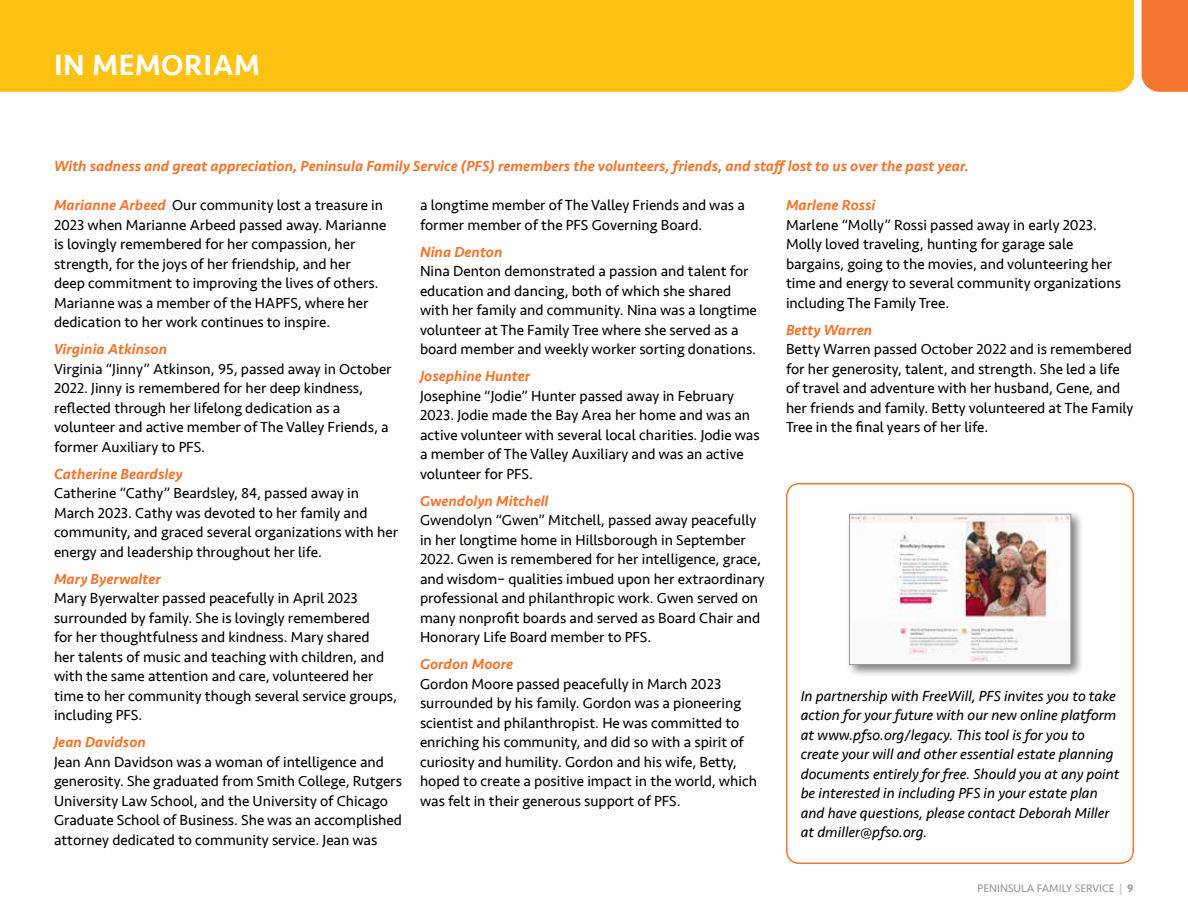
<style>
.page{position:relative;width:1188px;height:918px;background:#fff}
.page>*{position:absolute;margin:0;border:0;box-sizing:border-box;transform-origin:0 0}
.t1{font:500 30px "Seravek";letter-spacing:.02em;color:#fff}
.t2{font:15px/19.5px "Seravek";color:#000}
.t3{font:italic 15px/19.5px "Seravek";color:#000}
.t4{font:italic 500 15px "Seravek";color:#f4762e}
.t5{font:11.25px "Seravek";color:#939598}
.s1{font-weight:500;font-style:italic;color:#f4762e}
.s2{font-weight:300}
.s3{font-weight:500}
</style>
<div class="page">
<div style="left:0;top:0;width:1134px;height:92px;background:#ffc212"></div>
<div style="left:1142px;top:0;width:46px;height:92px;background:#f4762e"></div>
<div style="left:786px;top:483px;width:348px;height:381px;border:2px solid #f4762e;border-radius:13px"></div>
<div style="left:846px;top:511px;width:238px;height:166px;background:#000;opacity:.5"></div>
<img style="left:851px;top:516px;width:218px;height:147px">
<div style="left:849px;top:514px;width:222px;height:151px;border:1px solid #939598"></div>
<h1 class="t1" style="left:54px;top:47px;width:207px">IN MEMORIAM</h1>
<p class="t4" style="left:54px;top:157px;width:916px">With sadness and great appreciation, Peninsula Family Service (PFS) remembers the volunteers, friends, and staff lost to us over the past year.</p>
<p class="t2" style="left:54px;top:195px;width:334px"><span class="s1">Marianne Arbeed</span> Our community lost a treasure in 2023 when Marianne Arbeed passed away. Marianne is lovingly remembered for her compassion, her strength, for the joys of her friendship, and her<br>deep commitment to improving the lives of others.<br>Marianne was a member of the HAPFS, where her dedication to her work continues to inspire.</p>
<p class="t4" style="left:54px;top:340px;width:115px">Virginia Atkinson</p>
<p class="t2" style="left:54px;top:359px;width:339px">Virginia “Jinny” Atkinson, 95, passed away in October 2022. Jinny is remembered for her deep kindness, reflected through her lifelong dedication as a volunteer and active member of The Valley Friends, a former Auxiliary to PFS.</p>
<p class="t4" style="left:54px;top:464px;width:130px">Catherine Beardsley</p>
<p class="t2" style="left:54px;top:483px;width:346px">Catherine “Cathy” Beardsley, 84, passed away in March 2023. Cathy was devoted to her family and community, and graced several organizations with her energy and leadership throughout her life.</p>
<p class="t4" style="left:54px;top:569px;width:108px">Mary Byerwalter</p>
<p class="t2" style="left:54px;top:588px;width:345px">Mary Byerwalter passed peacefully in April 2023 surrounded by family. She is lovingly remembered<br>for her thoughtfulness and kindness. Mary shared<br>her talents of music and teaching with children, and with the same attention and care, volunteered her time to her community though several service groups, including PFS.</p>
<p class="t4" style="left:54px;top:733px;width:93px">Jean Davidson</p>
<p class="t2" style="left:54px;top:752px;width:350px">Jean Ann Davidson was a woman of intelligence and generosity. She graduated from Smith College, Rutgers University Law School, and the University of Chicago Graduate School of Business. She was an accomplished attorney dedicated to community service. Jean was</p>
<p class="t2" style="left:420px;top:195px;width:326px">a longtime member of The Valley Friends and was a former member of the PFS Governing Board.</p>
<p class="t4" style="left:420px;top:242px;width:84px">Nina Denton</p>
<p class="t2" style="left:420px;top:261px;width:338px">Nina Denton demonstrated a passion and talent for education and dancing, both of which she shared with her family and community. Nina was a longtime volunteer at The Family Tree where she served as a board member and weekly worker sorting donations.</p>
<p class="t4" style="left:420px;top:367px;width:112px">Josephine Hunter</p>
<p class="t2" style="left:420px;top:386px;width:341px">Josephine “Jodie” Hunter passed away in February 2023. Jodie made the Bay Area her home and was an active volunteer with several local charities. Jodie was a member of The Valley Auxiliary and was an active volunteer for PFS.</p>
<p class="t4" style="left:420px;top:491px;width:130px">Gwendolyn Mitchell</p>
<p class="t2" style="left:420px;top:510px;width:346px">Gwendolyn “Gwen” Mitchell, passed away peacefully in her longtime home in Hillsborough in September 2022. Gwen is remembered for her intelligence, grace, and wisdom– qualities imbued upon her extraordinary professional and philanthropic work. Gwen served on many nonprofit boards and served as Board Chair and Honorary Life Board member to PFS.</p>
<p class="t4" style="left:420px;top:655px;width:95px">Gordon Moore</p>
<p class="t2" style="left:420px;top:674px;width:339px">Gordon Moore passed peacefully in March 2023 surrounded by his family. Gordon was a pioneering scientist and philanthropist. He was committed to enriching his community, and did so with a spirit of curiosity and humility. Gordon and his wife, Betty, hoped to create a positive impact in the world, which was felt in their generous support of PFS.</p>
<p class="t4" style="left:786px;top:196px;width:91px">Marlene Rossi</p>
<p class="t2" style="left:786px;top:215px;width:337px">Marlene “Molly” Rossi passed away in early 2023.<br>Molly loved traveling, hunting for garage sale bargains, going to the movies, and volunteering her time and energy to several community organizations including The Family Tree.</p>
<p class="t4" style="left:786px;top:320px;width:88px">Betty Warren</p>
<p class="t2" style="left:786px;top:339px;width:349px">Betty Warren passed October 2022 and is remembered for her generosity, talent, and strength. She led a life of travel and adventure with her husband, Gene, and her friends and family. Betty volunteered at The Family Tree in the final years of her life.</p>
<p class="t3" style="left:801px;top:686px;width:320px">In partnership with FreeWill, PFS invites you to take action for your future with our new online platform at www.pfso.org/legacy. This tool is for you to create your will and other essential estate planning documents entirely for free. Should you at any point be interested in including PFS in your estate plan and have questions, please contact Deborah Miller at dmiller@pfso.org.</p>
<p class="t5" style="left:978px;top:879px;width:157px">PENINSULA FAMILY SERVICE <span class="s2">|</span> <span class="s3">9</span></p>
</div>
